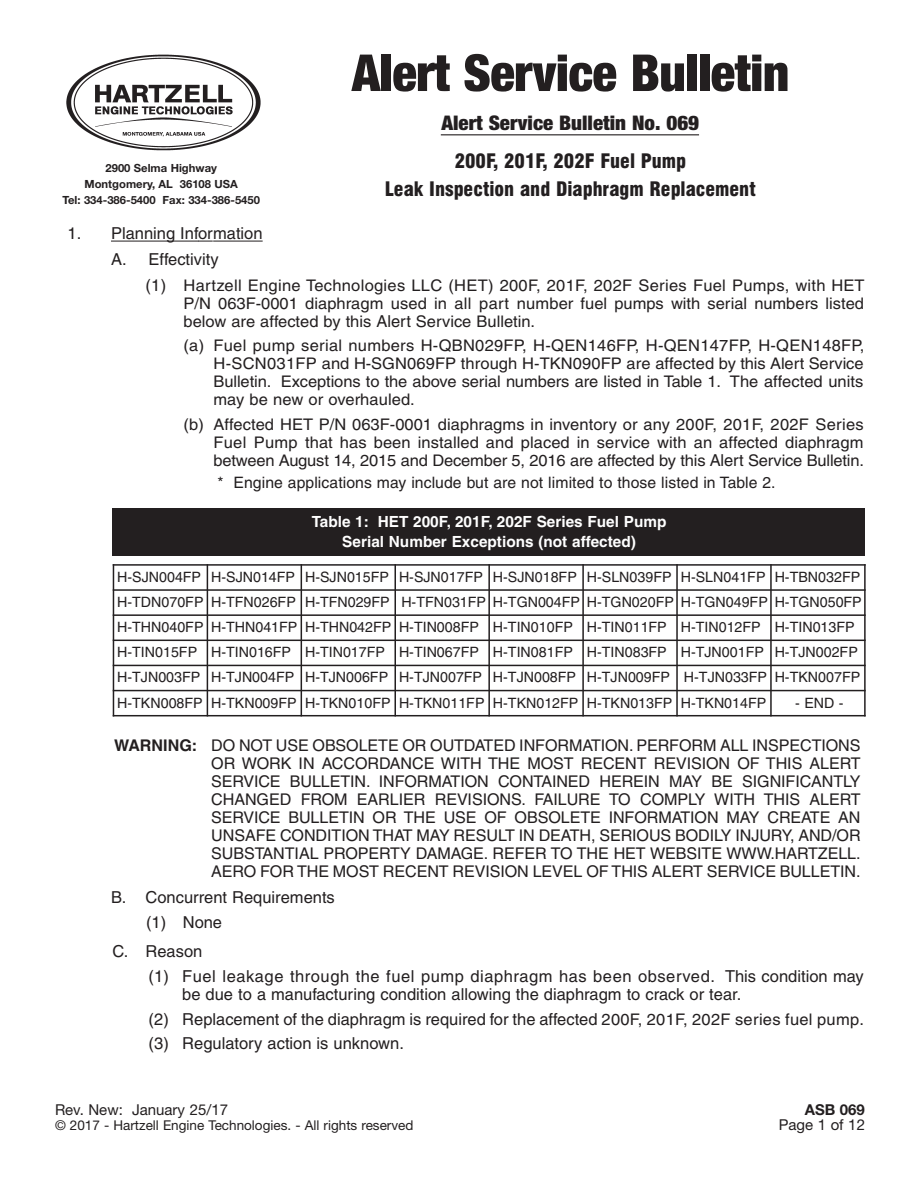
<style>
.page{position:relative;width:918px;height:1188px;background:#fff}
.page>*{position:absolute;margin:0;border:0;box-sizing:border-box;transform-origin:0 0}
.t1{font:900 condensed 51px "Helvetica Neue";letter-spacing:-.01em;color:#231f20}
.t2{font:900 condensed 20.1px "Helvetica Neue";color:#231f20;scale:1.04 1}
.t3{font:900 condensed 19.5px/28px "Swiss 721 BT";color:#231f20;text-align:center}
.t4{font:16.5px/24.5px "Helvetica";color:#231f20}
.t5{font:16.5px/25.5px "Helvetica";letter-spacing:.035em;color:#231f20}
.t6{font:16.2px/18px "Helvetica";letter-spacing:-.005em;color:#231f20;text-align:justify}
.t7{font:16.05px/18px "Helvetica";color:#231f20;text-align:justify}
.t8{font:15.75px "Helvetica";letter-spacing:.005em;color:#231f20}
.t9{font:700 15.3px/20.1px "Helvetica";color:#fff;text-align:center}
.t10{font:15px "Helvetica Neue";color:#231f20}
.t11{font:700 15px "Helvetica Neue";color:#231f20}
.t12{font:14.25px/25.2px "Helvetica";color:#231f20}
.t13{font:13.5px "Helvetica Neue";color:#231f20}
.t14{font:700 11.25px/16px "Helvetica Neue";color:#231f20;text-align:center}
.s1{font-size:16.5px}
.s2{font-weight:700}
.s3{font-size:16.05px}
</style>
<div class="page">
<hr style="left:111px;top:241px;width:88px;height:1px;background:#231f20">
<svg style="left:198px;top:241px;width:15px;height:1px"></svg>
<hr style="left:213px;top:241px;width:50px;height:1px;background:#231f20">
<img style="left:66px;top:54px;width:195px;height:97px">
<hr style="left:441px;top:134px;width:258px;height:1px;background:#231f20">
<div style="left:112px;top:508px;width:753px;height:48px;background:#231f20"></div>
<hr style="left:113px;top:564px;width:1px;height:152px;background:#231f20">
<hr style="left:207px;top:564px;width:1px;height:152px;background:#231f20">
<hr style="left:301px;top:564px;width:1px;height:152px;background:#231f20">
<hr style="left:395px;top:564px;width:1px;height:152px;background:#231f20">
<hr style="left:488px;top:564px;width:2px;height:152px;background:#231f20">
<hr style="left:582px;top:564px;width:2px;height:152px;background:#231f20">
<hr style="left:676px;top:564px;width:2px;height:152px;background:#231f20">
<hr style="left:770px;top:564px;width:2px;height:152px;background:#231f20">
<hr style="left:864px;top:564px;width:2px;height:152px;background:#231f20">
<hr style="left:113px;top:564px;width:753px;height:2px;background:#231f20">
<hr style="left:113px;top:589px;width:753px;height:2px;background:#231f20">
<hr style="left:113px;top:614px;width:753px;height:2px;background:#231f20">
<hr style="left:113px;top:640px;width:753px;height:1px;background:#231f20">
<hr style="left:113px;top:665px;width:753px;height:1px;background:#231f20">
<hr style="left:113px;top:690px;width:753px;height:1px;background:#231f20">
<hr style="left:113px;top:715px;width:753px;height:1px;background:#231f20">
<p class="t14" style="left:62px;top:160px;width:199px">2900 Selma Highway<br>Montgomery, AL 36108 USA<br>Tel: 334-386-5400 Fax: 334-386-5450</p>
<p class="t1" style="left:352px;top:41px;width:439px">Alert Service Bulletin</p>
<p class="t2" style="left:442px;top:110px;width:249px">Alert Service Bulletin No. 069</p>
<p class="t3" style="left:385px;top:147px;width:372px">200F, 201F, 202F Fuel Pump<br>Leak Inspection and Diaphragm Replacement</p>
<p class="t4" style="left:68px;top:222px;width:197px;line-height:25.5px;text-align:center">1. Planning Information<br>A. Effectivity</p>
<p class="t7" style="left:183px;top:277px;width:683px;text-indent:-38px"><span class="s1">(1)</span> Hartzell Engine Technologies LLC (HET) 200F, 201F, 202F Series Fuel Pumps, with HET P/N 063F-0001 diaphragm used in all part number fuel pumps with serial numbers listed below are affected by this <span class="s1">Alert</span> Service Bulletin.</p>
<p class="t7" style="left:213px;top:338px;width:653px;text-indent:-30px">(a) Fuel pump serial numbers H-QBN029FP, H-QEN146FP, H-QEN147FP, H-QEN148FP, H-SCN031FP and H-SGN069FP through H-TKN090FP are affected by this Alert Service Bulletin. Exceptions to the above serial numbers are listed in Table 1. The affected units may be new or overhauled.</p>
<p class="t7" style="left:213px;top:416px;width:652px;text-indent:-30px">(b) Affected HET P/N 063F-0001 diaphragms in inventory or any 200F, 201F, 202F Series Fuel Pump that has been installed and placed in service with an affected diaphragm between August 14, 2015 and December 5, 2016 are affected by this <span class="s1">Alert</span> Service Bulletin.</p>
<p class="t8" style="left:218px;top:477px;width:560px">* Engine applications may include but are not limited to those listed in Table 2.</p>
<p class="t9" style="left:312px;top:513px;width:356px">Table 1: HET 200F, 201F, 202F Series Fuel Pump<br>Serial Number Exceptions (not affected)</p>
<p class="t12" style="left:117px;top:566px;width:746px">H-SJN004FP H-SJN014FP H-SJN015FP H-SJN017FP H-SJN018FP H-SLN039FP H-SLN041FP H-TBN032FP H-TDN070FP H-TFN026FP H-TFN029FP H-TFN031FP H-TGN004FP H-TGN020FP H-TGN049FP H-TGN050FP H-THN040FP H-THN041FP H-THN042FP H-TIN008FP H-TIN010FP H-TIN011FP H-TIN012FP H-TIN013FP H-TIN015FP H-TIN016FP H-TIN017FP H-TIN067FP H-TIN081FP H-TIN083FP H-TJN001FP H-TJN002FP H-TJN003FP H-TJN004FP H-TJN006FP H-TJN007FP H-TJN008FP H-TJN009FP H-TJN033FP H-TKN007FP H-TKN008FP H-TKN009FP H-TKN010FP H-TKN011FP H-TKN012FP H-TKN013FP H-TKN014FP</p>
<p class="t12" style="left:795px;top:691px;width:50px">- END -</p>
<p class="t6" style="left:211px;top:737px;width:651px;text-indent:-97px"><span class="s2">WARNING:</span> DO NOT USE OBSOLETE OR OUTDATED INFORMATION. PERFORM ALL INSPECTIONS OR WORK IN ACCORDANCE WITH THE MOST RECENT REVISION OF THIS ALERT SERVICE BULLETIN. INFORMATION CONTAINED HEREIN MAY BE SIGNIFICANTLY CHANGED FROM EARLIER REVISIONS. FAILURE TO COMPLY WITH THIS ALERT SERVICE BULLETIN OR THE USE OF OBSOLETE INFORMATION MAY CREATE AN UNSAFE CONDITION THAT MAY RESULT IN DEATH, SERIOUS BODILY INJURY, AND/OR SUBSTANTIAL PROPERTY DAMAGE. REFER TO THE HET WEBSITE WWW.HARTZELL.<br>AERO FOR THE MOST RECENT REVISION LEVEL OF THIS ALERT SERVICE BULLETIN.</p>
<p class="t4" style="left:146px;top:887px;width:190px;text-indent:-35px">B. Concurrent Requirements (1) None</p>
<p class="t5" style="left:148px;top:939px;width:717px;text-indent:-36px">C. Reason<br>(1) Fuel leakage through the fuel pump diaphragm has been observed. This condition may</p>
<p class="t4" style="left:148px;top:984px;width:717px;text-indent:34px">be due to a manufacturing condition allowing the diaphragm to crack or tear.<br>(2) Replacement of the diaphragm is required for the affected <span class="s3">200F, 201F, 202F series fuel pump</span>. (3) Regulatory action is unknown.</p>
<p class="t10" style="left:55px;top:1101px;width:175px">Rev. New: January 25/17</p>
<p class="t11" style="left:805px;top:1101px;width:62px">ASB 069</p>
<p class="t13" style="left:55px;top:1118px;width:360px">© 2017 - Hartzell Engine Technologies. - All rights reserved</p>
<p class="t10" style="left:779px;top:1116px;width:88px">Page 1 of 12</p>
</div>
